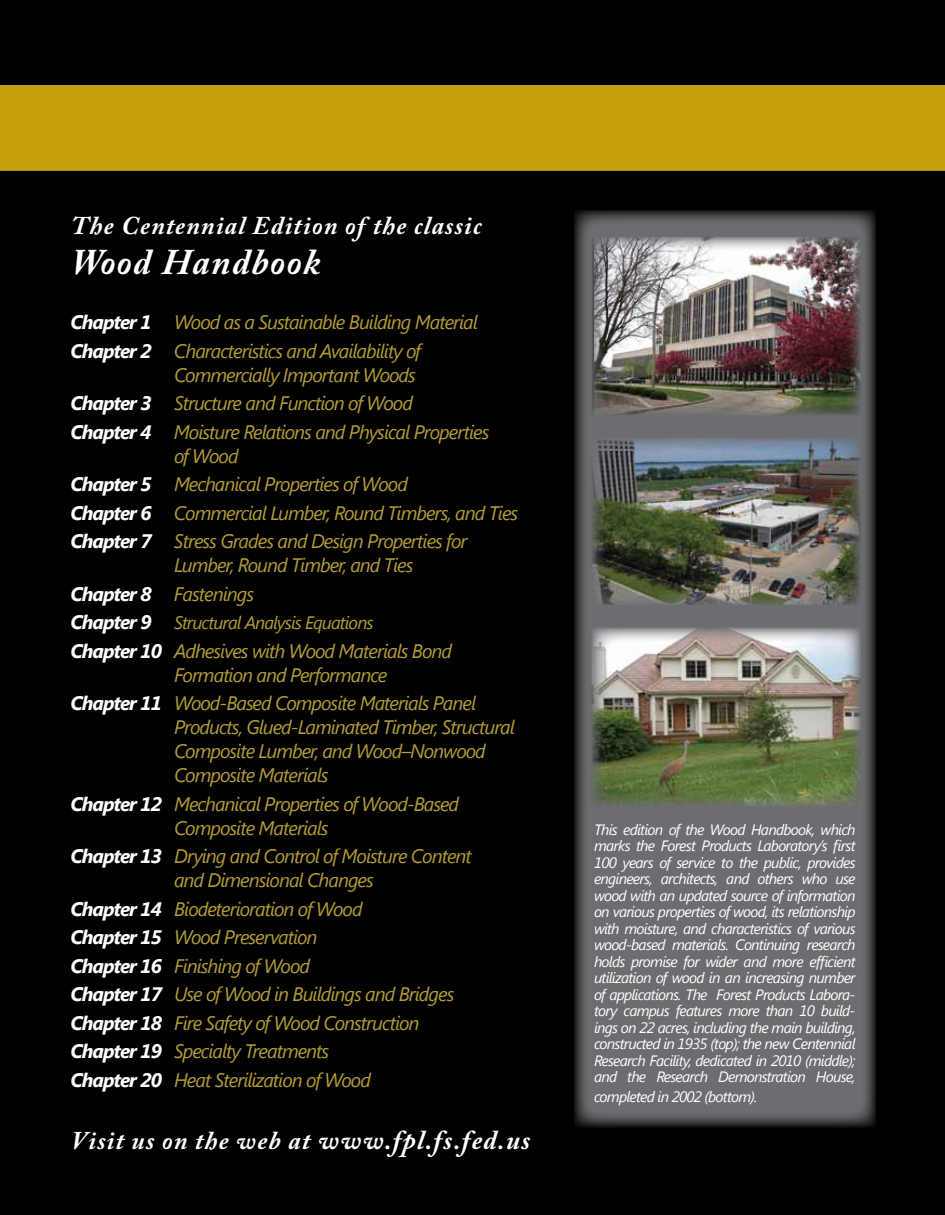
<style>
.page{position:relative;width:945px;height:1215px;background:#000}
.page>*{position:absolute;margin:0;border:0;box-sizing:border-box;transform-origin:0 0}
.body_text{font:italic 700 36px "Adobe Caslon Pro";letter-spacing:.04em;color:#fff}
.body_text-2{font:italic 700 25.5px "Adobe Caslon Pro";letter-spacing:.05em;color:#fff}
.t1{font:italic 19.5px/24px "Segoe UI";letter-spacing:-.05em;color:#b49d35}
.t2{font:italic 18px "Segoe UI";letter-spacing:-.05em;color:#b49d35}
.t3{font:italic 15px/16.5px "Segoe UI";letter-spacing:-.05em;color:#fff;text-align:justify}
.s1{font-weight:700;color:#fff}
.s2{font-weight:700;font-size:19.5px;color:#fff}
.s3{font-size:27px}
</style>
<div class="page">
<svg style="left:574px;top:210px;width:302px;height:918px;fill:#6c6d70"></svg>
<div style="left:0;top:85px;width:945px;height:86px;background:#c6a00c"></div>
<div style="left:70px;top:99px;width:415px;height:72px;background:#c6a00c"></div>
<img style="left:591px;top:628px;width:269px;height:178px">
<img style="left:594px;top:237px;width:266px;height:179px">
<img style="left:592px;top:438px;width:268px;height:167px">
<p class="body_text-2" style="left:72px;top:210px;width:412px">The Centennial Edition of the classic</p>
<p class="body_text" style="left:72px;top:241px;width:250px">Wood Handbook</p>
<p class="t1" style="left:70px;top:309px;width:409px"><span class="s1">Chapter 1</span> Wood as a Sustainable Building Material</p>
<p class="t1" style="left:70px;top:338px;width:352px;text-align:right"><span class="s1">Chapter 2</span> Characteristics and Availability of<br>Commercially Important Woods</p>
<p class="t1" style="left:70px;top:390px;width:344px"><span class="s1">Chapter 3</span> Structure and Function of Wood</p>
<p class="t1" style="left:174px;top:419px;width:317px;text-indent:-104px"><span class="s1">Chapter 4</span> Moisture Relations and Physical Properties of Wood</p>
<p class="t1" style="left:70px;top:471px;width:339px"><span class="s1">Chapter 5</span> Mechanical Properties of Wood</p>
<p class="t1" style="left:70px;top:500px;width:449px"><span class="s1">Chapter 6</span> Commercial Lumber, Round Timbers, and Ties</p>
<p class="t1" style="left:174px;top:528px;width:295px;text-indent:-104px"><span class="s1">Chapter 7</span> Stress Grades and Design Properties for<br>Lumber, Round Timber, and Ties</p>
<p class="t1" style="left:70px;top:581px;width:185px"><span class="s1">Chapter 8</span> Fastenings</p>
<p class="t2" style="left:70px;top:610px;width:305px"><span class="s2">Chapter 9</span> Structural Analysis Equations</p>
<p class="t1" style="left:174px;top:638px;width:280px;text-indent:-104px"><span class="s1">Chapter 10</span> Adhesives with Wood Materials Bond<br>Formation and Performance</p>
<p class="t1" style="left:174px;top:690px;width:342px;text-indent:-104px"><span class="s1">Chapter 11</span> Wood-Based Composite Materials Panel Products, Glued-Laminated Timber, Structural Composite Lumber, and Wood–Nonwood Composite Materials</p>
<p class="t1" style="left:174px;top:791px;width:287px;text-indent:-104px"><span class="s1">Chapter 12</span> Mechanical Properties of Wood-Based<br>Composite Materials</p>
<p class="t1" style="left:70px;top:843px;width:403px;text-align:center"><span class="s1">Chapter 13</span> Drying and Control of Moisture Content and Dimensional Changes</p>
<p class="t1" style="left:70px;top:896px;width:294px"><span class="s1">Chapter 14</span> Biodeterioration of Wood</p>
<p class="t1" style="left:70px;top:924px;width:249px"><span class="s1">Chapter 15</span> Wood Preservation</p>
<p class="t1" style="left:70px;top:953px;width:241px"><span class="s1">Chapter 16</span> Finishing of Wood</p>
<p class="t1" style="left:70px;top:981px;width:385px"><span class="s1">Chapter 17</span> Use of Wood in Buildings and Bridges</p>
<p class="t1" style="left:70px;top:1010px;width:351px"><span class="s1">Chapter 18</span> Fire Safety of Wood Construction</p>
<p class="t1" style="left:70px;top:1038px;width:260px"><span class="s1">Chapter 19</span> Specialty Treatments</p>
<p class="t1" style="left:70px;top:1067px;width:302px"><span class="s1">Chapter 20</span> Heat Sterilization of Wood</p>
<p class="body_text-2" style="left:72px;top:1126px;width:460px">Visit us on the web at <span class="s3">www.fpl.fs.fed.us</span></p>
<p class="t3" style="left:594px;top:820px;width:263px">This edition of the Wood Handbook, which marks the Forest Products Laboratory’s first 100 years of service to the public, provides engineers, architects, and others who use wood with an updated source of information on various properties of wood, its relationship with moisture, and characteristics of various wood-based materials. Continuing research holds promise for wider and more efficient utilization of wood in an increasing number of applications. The Forest Products Labora&shy;tory campus features more than 10 build&shy;ings on 22 acres, including the main building, constructed in 1935 (top); the new Centennial Research Facility, dedicated in 2010 (middle); and the Research Demonstration House,</p>
<p class="t3" style="left:594px;top:1087px;width:165px">completed in 2002 (bottom).</p>
</div>
